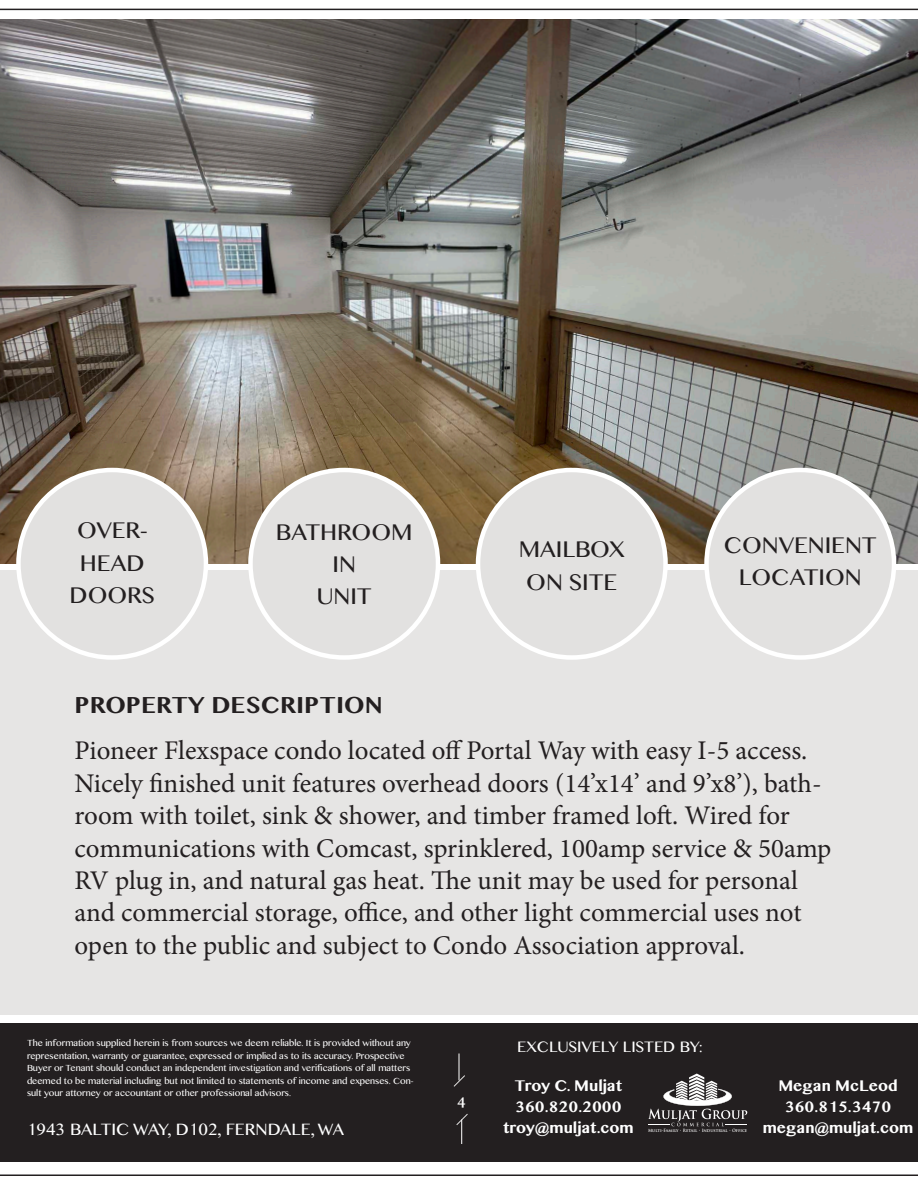
<style>
.page{position:relative;width:918px;height:1188px;background:#fff}
.page>*{position:absolute;margin:0;border:0;box-sizing:border-box;transform-origin:0 0}
.t1{font:27px/32.4px "Minion Pro";color:#231f20}
.t2{font:27px "Khmer MN";color:#231f20}
.t3{font:700 27px "Khmer MN";color:#231f20}
.t4{font:19.5px "Khmer MN";color:#fff}
.t5{font:700 18px/21px "Khmer MN";color:#fff;text-align:center}
.t6{font:18px "Khmer MN";color:#fff}
.t7{font:700 16.5px "Adobe Hebrew";color:#fff}
.t8{font:10.5px/12.6px "Khmer MN";color:#fff}
.t9{font:700 4.35px "Trajan Pro";color:#fff;scale:.96 1}
</style>
<div class="page">
<div style="left:0;top:1024px;width:918px;height:138px;background:#231f20"></div>
<hr style="left:0;top:1174px;width:918px;height:2px;background:#231f20">
<svg style="left:648px;top:1074px;width:99px;height:52px"></svg>
<svg style="left:453px;top:1054px;width:12px;height:33px"></svg>
<svg style="left:456px;top:1113px;width:12px;height:31px"></svg>
<hr style="left:0;top:9px;width:918px;height:1px;background:#231f20">
<img style="left:0;top:19px;width:918px;height:545px">
<div style="left:0;top:570px;width:918px;height:445px;background:#e2e1e0"></div>
<div style="left:707px;top:470px;width:187px;height:188px;background:#e2e1e0;border-radius:50%"></div>
<div style="left:704px;top:468px;width:192px;height:192px;border:4px solid #fff;border-radius:50%"></div>
<div style="left:18px;top:470px;width:188px;height:188px;background:#e2e1e0;border-radius:50%"></div>
<div style="left:16px;top:468px;width:192px;height:192px;border:4px solid #fff;border-radius:50%"></div>
<div style="left:250px;top:470px;width:188px;height:188px;background:#e2e1e0;border-radius:50%"></div>
<div style="left:248px;top:468px;width:192px;height:192px;border:4px solid #fff;border-radius:50%"></div>
<div style="left:478px;top:470px;width:188px;height:188px;background:#e2e1e0;border-radius:50%"></div>
<div style="left:476px;top:468px;width:192px;height:192px;border:4px solid #fff;border-radius:50%"></div>
<p class="t2" style="left:77px;top:513px;width:72px">OVER-</p>
<p class="t2" style="left:80px;top:546px;width:66px">HEAD</p>
<p class="t2" style="left:70px;top:578px;width:87px">DOORS</p>
<p class="t2" style="left:276px;top:515px;width:138px">BATHROOM</p>
<p class="t2" style="left:333px;top:547px;width:25px">IN</p>
<p class="t2" style="left:317px;top:579px;width:57px">UNIT</p>
<p class="t3" style="left:74px;top:688px;width:310px">PROPERTY DESCRIPTION</p>
<p class="t2" style="left:519px;top:532px;width:107px">MAILBOX</p>
<p class="t2" style="left:526px;top:565px;width:93px">ON SITE</p>
<p class="t2" style="left:724px;top:527px;width:155px">CONVENIENT</p>
<p class="t2" style="left:739px;top:560px;width:124px">LOCATION</p>
<p class="t1" style="left:74px;top:735px;width:758px">Pioneer Flexspace condo located off Portal Way with easy I-5 access.<br>Nicely finished unit features overhead doors (14’x14’ and 9’x8’), bath&shy;room with toilet, sink &amp; shower, and timber framed loft. Wired for communications with Comcast, sprinklered, 100amp service &amp; 50amp RV plug in, and natural gas heat. The unit may be used for personal and commercial storage, office, and other light commercial uses not open to the public and subject to Condo Association approval.</p>
<p class="t8" style="left:27px;top:1036px;width:388px">The information supplied herein is from sources we deem reliable. It is provided without any representation, warranty or guarantee, expressed or implied as to its accuracy. Prospective Buyer or Tenant should conduct an independent investigation and verifications of all matters deemed to be material including but not limited to statements of income and expenses. Con&shy;sult your attorney or accountant or other professional advisors.</p>
<p class="t4" style="left:27px;top:1117px;width:319px">1943 BALTIC WAY, D102, FERNDALE, WA</p>
<p class="t7" style="left:457px;top:1090px;width:10px">4</p>
<p class="t6" style="left:517px;top:1035px;width:187px">EXCLUSIVELY LISTED BY:</p>
<p class="t5" style="left:503px;top:1075px;width:132px">Troy C. Muljat<br>360.820.2000 troy@muljat.com</p>
<p class="t9" style="left:648px;top:1128px;width:105px">Multi-Family • Retail • Industrial • Office</p>
<p class="t5" style="left:763px;top:1075px;width:152px">Megan McLeod<br>360.815.3470 megan@muljat.com</p>
</div>
